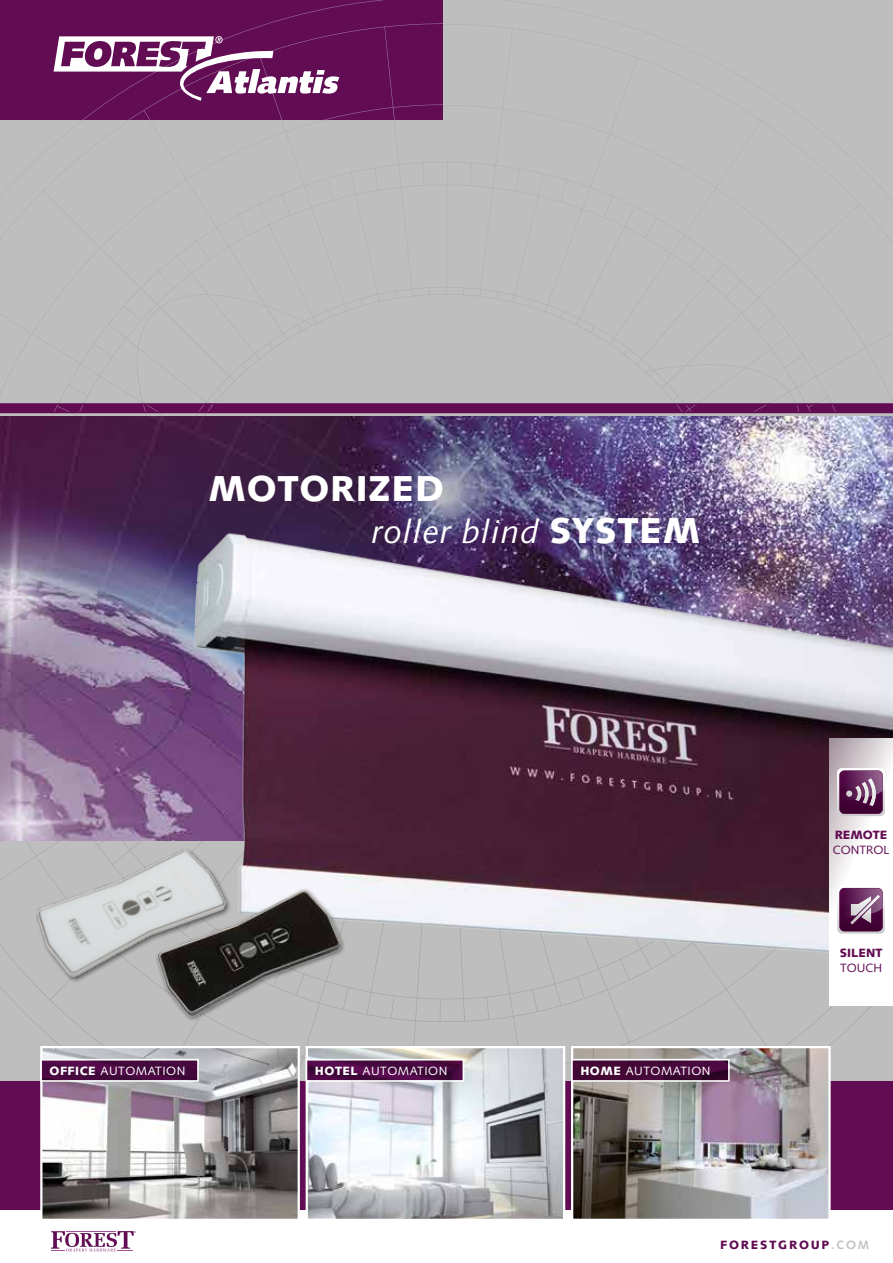
<style>
.page{position:relative;width:893px;height:1263px;background:#fff}
.page>*{position:absolute;margin:0;border:0;box-sizing:border-box;transform-origin:0 0}
.t1{font:900 36px "Syntax";color:#fff}
.t2{font:italic 33px "Syntax";letter-spacing:.025em;color:#fff}
.t3{font:12px "Syntax";letter-spacing:.04em;color:#fff}
.t4{font:900 12px "Syntax";letter-spacing:.15em;color:#610c53}
.t5{font:12px "Syntax";color:#610c53}
.s1{font-weight:900;font-style:normal;font-size:36px}
.s2{font-weight:900}
.s3{font-weight:700;color:#bebebe}
</style>
<div class="page">
<div style="left:0;top:25px;width:893px;height:1056px;background:#bebebe"></div>
<div style="left:0;top:0;width:442px;height:23px;background:#610c53"></div>
<div style="left:0;top:1081px;width:893px;height:129px;background:#610c53"></div>
<svg style="left:39px;top:1045px;width:262px;height:174px;background:#a29ea0"></svg>
<svg style="left:39px;top:1058px;width:161px;height:24px;background:#6a3964"></svg>
<img style="left:570px;top:1045px;width:262px;height:174px">
<svg style="left:570px;top:1058px;width:160px;height:24px;background:#64355a"></svg>
<svg style="left:304px;top:1045px;width:262px;height:174px;background:#c6c8cc"></svg>
<svg style="left:305px;top:1058px;width:160px;height:24px;background:#6c3966"></svg>
<svg style="left:51px;top:1231px;width:85px;height:20px"></svg>
<img style="left:0;top:417px;width:893px;height:395px">
<svg style="left:0;top:403px;width:893px;height:10px;background:#631056"></svg>
<img style="left:154px;top:510px;width:739px;height:473px">
<svg style="left:829px;top:739px;width:64px;height:267px"></svg>
<svg style="left:837px;top:768px;width:48px;height:48px;background:#83577c"></svg>
<svg style="left:837px;top:886px;width:48px;height:47px;background:#865b7e"></svg>
<img style="left:279px;top:877px;width:71px;height:150px">
<img style="left:0;top:812px;width:279px;height:219px">
<svg style="left:0;top:23px;width:442px;height:96px;background:#752b69"></svg>
<h1 class="t1" style="left:209px;top:467px;width:27px">MOTORI</h1>
<h1 class="t1" style="left:369px;top:467px;width:77px">ZED</h1>
<h2 class="t2" style="left:372px;top:512px;width:250px">roller blind <span class="s1">SYSTEM</span></h2>
<p class="t3" style="left:50px;top:1064px;width:137px"><span class="s2">OFFICE</span> AUTOMATION</p>
<p class="t3" style="left:315px;top:1064px;width:134px"><span class="s2">HOTEL</span> AUTOMATION</p>
<p class="t3" style="left:580px;top:1064px;width:132px"><span class="s2">HOME</span> AUTOMATION</p>
<p class="t4" style="left:835px;top:828px;width:54px">REMOTE</p>
<p class="t5" style="left:833px;top:843px;width:58px">CONTROL</p>
<p class="t4" style="left:840px;top:945px;width:44px">SILENT</p>
<p class="t5" style="left:840px;top:961px;width:44px">TOUCH</p>
<p class="t4" style="left:720px;top:1238px;width:150px">FORESTGROUP<span class="s3">.COM</span></p>
</div>
